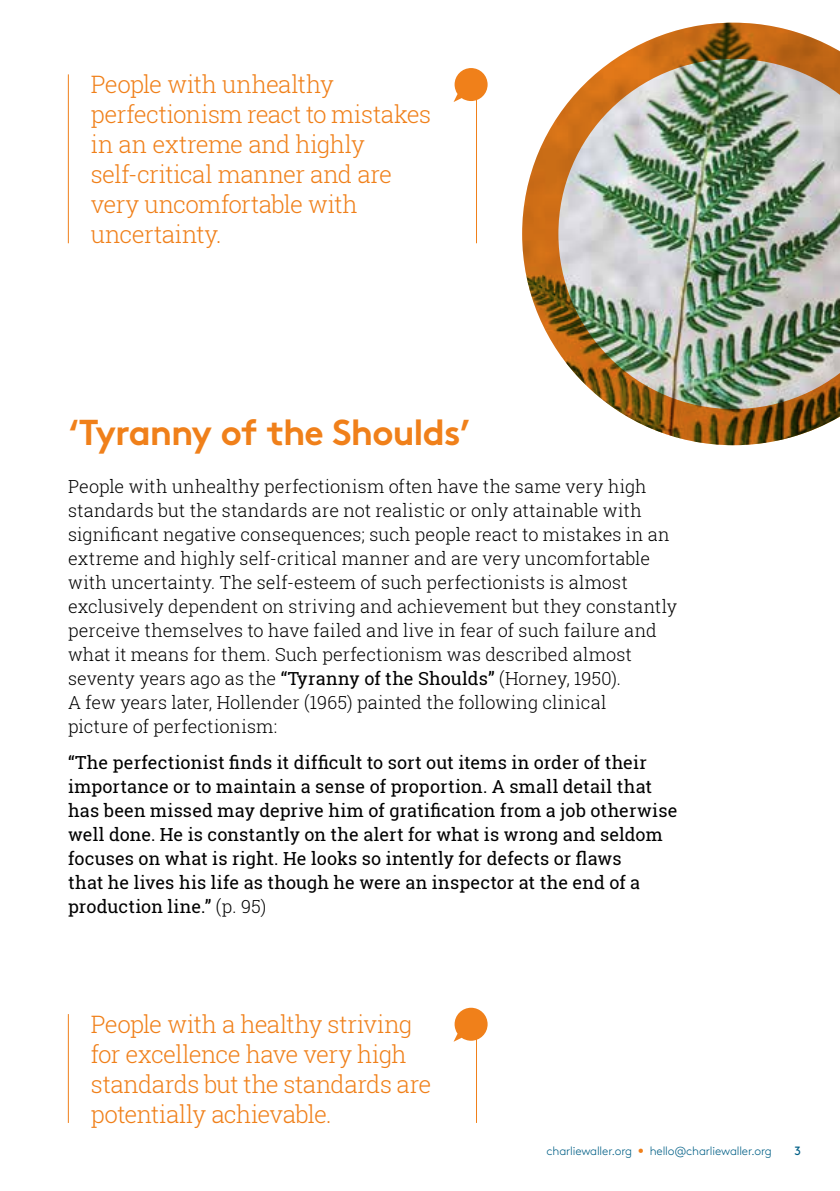
<style>
.page{position:relative;width:840px;height:1191px;background:#fff}
.page>*{position:absolute;margin:0;border:0;box-sizing:border-box;transform-origin:0 0}
.t1{font:700 36px "Brown";letter-spacing:-.025em;color:#f0801a}
.t2{font:300 24px/30px "Roboto Slab";letter-spacing:-.025em;color:#f0801a}
.t3{font:300 18px/24px "Roboto Slab";letter-spacing:.005em;color:#000}
.t4{font:18px/24px "Roboto Slab";letter-spacing:.005em;color:#000}
.t5{font:300 12px "Brown";letter-spacing:-.015em;color:#005f86}
.t6{font:12px "Brown";color:#005f86}
.s1{font-weight:400}
.s2{font-weight:300}
.s3{color:#f0801a}
</style>
<div class="page">
<svg style="left:453px;top:68px;width:34px;height:34px"></svg>
<svg style="left:454px;top:1007px;width:33px;height:34px"></svg>
<hr style="left:68px;top:74px;width:1px;height:169px;background:#f0801a">
<hr style="left:68px;top:1014px;width:1px;height:109px;background:#f0801a">
<hr style="left:476px;top:74px;width:1px;height:169px;background:#f0801a">
<hr style="left:476px;top:1014px;width:1px;height:109px;background:#f0801a">
<img style="left:522px;top:23px;width:317px;height:422px">
<h2 class="t2" style="left:91px;top:69px;width:342px">People with unhealthy perfectionism react to mistakes in an extreme and highly self-critical manner and are very uncomfortable with uncertainty.</h2>
<h1 class="t1" style="left:68px;top:403px;width:404px">‘Tyranny of the Shoulds’</h1>
<p class="t3" style="left:68px;top:474px;width:610px">People with unhealthy perfectionism often have the same very high standards but the standards are not realistic or only attainable with significant negative consequences; such people react to mistakes in an extreme and highly self-critical manner and are very uncomfortable with uncertainty. The self-esteem of such perfectionists is almost exclusively dependent on striving and achievement but they constantly perceive themselves to have failed and live in fear of such failure and what it means for them. Such perfectionism was described almost seventy years ago as the <span class="s1">“Tyranny of the Shoulds”</span> (Horney, 1950).<br>A few years later, Hollender (1965) painted the following clinical<br>picture of perfectionism:</p>
<p class="t4" style="left:68px;top:750px;width:610px">“The perfectionist finds it difficult to sort out items in order of their importance or to maintain a sense of proportion. A small detail that has been missed may deprive him of gratification from a job otherwise well done. He is constantly on the alert for what is wrong and seldom focuses on what is right. He looks so intently for defects or flaws<br>that he lives his life as though he were an inspector at the end of a production line.” <span class="s2">(p. 95)</span></p>
<h2 class="t2" style="left:91px;top:1008px;width:342px">People with a healthy striving for excellence have very high standards but the standards are potentially achievable.</h2>
<p class="t5" style="left:546px;top:1141px;width:227px">charliewaller.org <span class="s3">•</span> hello@charliewaller.org</p>
<p class="t6" style="left:794px;top:1141px;width:8px">3</p>
</div>
